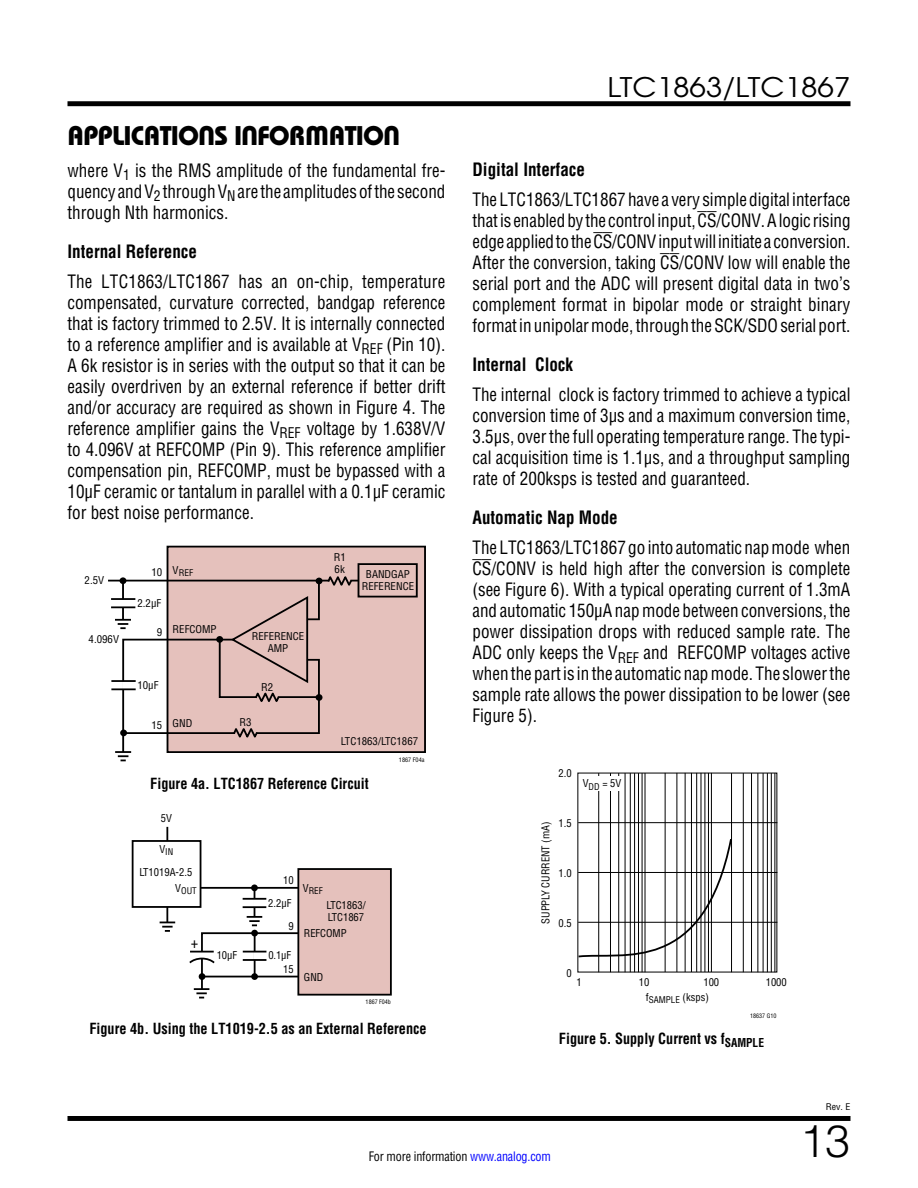
<style>
.page{position:relative;width:918px;height:1188px;background:#fff}
.page>*{position:absolute;margin:0;border:0;box-sizing:border-box;transform-origin:0 0}
.t1{font:300 45px "Helvetica";color:#000}
.t2{font:27px "Linear Bauhaus";letter-spacing:-.02em;color:#000}
.t3{font:27px "Avant Garde";color:#000;scale:1.1 1}
.t4{font:18px/21px "Linear Helv Cond";color:#000;text-align:justify;scale:.95 1}
.t5{font:700 18px "Linear Helv Cond";color:#000;scale:.95 1}
.t6{font:15.15px "Linear Helv Cond";color:#000}
.t7{font:700 15px "Linear Helv Cond";color:#000;scale:.95 1}
.t8{font:12.75px "Linear Helv Cond";letter-spacing:-.015em;color:#000;scale:.95 1}
.t9{font:10.65px/12.1px "Linear Helv Cond";color:#000}
.t10{font:10.5px/12px "Linear Helv Cond";color:#000;text-align:center}
.t11{font:9px "Linear Helv Cond";color:#000}
.t12{font:9px "Linear Helv Cond";color:#000;scale:1.1 1}
.t13{font:6px "Linear Helv Cond";color:#000}
.s1{font-family:"Linear Helv Cond Ovr"}
.s2{color:#00f}
</style>
<div class="page">
<div style="left:68px;top:1116px;width:782px;height:5px;background:#000"></div>
<div style="left:68px;top:101px;width:782px;height:5px;background:#000"></div>
<div style="left:168px;top:547px;width:257px;height:205px;background:#e5c1bc"></div>
<div style="left:167px;top:546px;width:259px;height:207px;border:2px solid #000"></div>
<hr style="left:108px;top:580px;width:251px;height:2px;background:#000">
<hr style="left:121px;top:752px;width:4px;height:10px;background:#a8a8a8">
<hr style="left:111px;top:680px;width:25px;height:2px;background:#000">
<hr style="left:111px;top:688px;width:25px;height:2px;background:#000">
<div style="left:358px;top:563px;width:60px;height:35px;border:2px solid #000"></div>
<svg style="left:115px;top:573px;width:239px;height:188px"></svg>
<hr style="left:111px;top:598px;width:24px;height:2px;background:#000">
<hr style="left:111px;top:606px;width:24px;height:2px;background:#000">
<hr style="left:166px;top:827px;width:2px;height:98px;background:#000">
<hr style="left:200px;top:887px;width:98px;height:2px;background:#000">
<hr style="left:200px;top:989px;width:4px;height:10px;background:#828282">
<svg style="left:160px;top:922px;width:15px;height:10px"></svg>
<div style="left:132px;top:840px;width:69px;height:68px;background:#fff;border:2px solid #000"></div>
<div style="left:298px;top:869px;width:93px;height:126px;background:#e5c1bc"></div>
<div style="left:297px;top:868px;width:95px;height:128px;border:2px solid #000"></div>
<div style="left:251px;top:884px;width:7px;height:7px;background:#000;border-radius:50%"></div>
<svg style="left:187px;top:888px;width:114px;height:110px"></svg>
<hr style="left:243px;top:898px;width:23px;height:2px;background:#000">
<hr style="left:243px;top:906px;width:23px;height:2px;background:#000">
<svg style="left:579px;top:837px;width:154px;height:134px"></svg>
<hr style="left:645px;top:773px;width:1px;height:199px;background:#000">
<hr style="left:642px;top:773px;width:1px;height:199px;background:#000">
<hr style="left:638px;top:773px;width:1px;height:199px;background:#000">
<hr style="left:634px;top:773px;width:1px;height:199px;background:#000">
<hr style="left:630px;top:773px;width:1px;height:199px;background:#000">
<hr style="left:625px;top:773px;width:1px;height:199px;background:#000">
<hr style="left:618px;top:773px;width:1px;height:199px;background:#000">
<hr style="left:610px;top:773px;width:1px;height:199px;background:#000">
<hr style="left:598px;top:773px;width:1px;height:199px;background:#000">
<hr style="left:711px;top:773px;width:1px;height:199px;background:#000">
<hr style="left:708px;top:773px;width:1px;height:199px;background:#000">
<hr style="left:705px;top:773px;width:1px;height:199px;background:#000">
<hr style="left:701px;top:773px;width:1px;height:199px;background:#000">
<hr style="left:696px;top:773px;width:1px;height:199px;background:#000">
<hr style="left:691px;top:773px;width:1px;height:199px;background:#000">
<hr style="left:685px;top:773px;width:1px;height:199px;background:#000">
<hr style="left:677px;top:773px;width:1px;height:199px;background:#000">
<hr style="left:665px;top:773px;width:1px;height:199px;background:#000">
<hr style="left:771px;top:773px;width:1px;height:199px;background:#000">
<hr style="left:767px;top:773px;width:1px;height:199px;background:#000">
<hr style="left:763px;top:773px;width:1px;height:199px;background:#000">
<hr style="left:758px;top:773px;width:1px;height:199px;background:#000">
<hr style="left:751px;top:773px;width:1px;height:199px;background:#000">
<hr style="left:743px;top:773px;width:1px;height:199px;background:#000">
<hr style="left:731px;top:773px;width:1px;height:199px;background:#000">
<hr style="left:578px;top:822px;width:199px;height:1px;background:#000">
<hr style="left:578px;top:872px;width:199px;height:1px;background:#000">
<hr style="left:578px;top:922px;width:199px;height:1px;background:#000">
<div style="left:581px;top:777px;width:42px;height:14px;background:#fff"></div>
<h2 class="t2" style="left:68px;top:119px;width:334px">APPLICATIONS INFORMATION</h2>
<p class="t4" style="left:67px;top:160px;width:399px">where V<sub>1</sub> is the RMS amplitude of the fundamental fre&shy;quency and V<sub>2</sub> through V<sub>N</sub>are the amplitudesofthe second through Nth harmonics.</p>
<p class="t5" style="left:67px;top:240px;width:138px">Internal Reference</p>
<p class="t4" style="left:67px;top:271px;width:400px">The LTC1863/LTC1867 has an on-chip, temperature compensated, curvature corrected, bandgap reference that is factory trimmed to 2.5V. It is internally connected to a reference amplifier and is available at V<sub>REF</sub> (Pin 10).<br>A 6k resistor is in series with the output so that it can be easily overdriven by an external reference if better drift and/or accuracy are required as shown in Figure 4. The reference amplifier gains the V<sub>REF</sub> voltage by 1.638V/V to 4.096V at REFCOMP (Pin 9). This reference amplifier compensation pin, REFCOMP, must be bypassed with a 10µF ceramic or tantalum in parallel with a 0.1µF ceramic for best noise performance.</p>
<p class="t10" style="left:85px;top:574px;width:21px">2.5V</p>
<p class="t10" style="left:89px;top:633px;width:32px">4.096V</p>
<p class="t10" style="left:152px;top:566px;width:12px">10</p>
<p class="t11" style="left:173px;top:567px;width:22px"><sup>V</sup>REF</p>
<p class="t10" style="left:334px;top:552px;width:14px;text-align:left">R1<br>6k</p>
<p class="t10" style="left:362px;top:568px;width:54px">BANDGAP<br>REFERENCE</p>
<p class="t10" style="left:137px;top:597px;width:25px">2.2µF</p>
<p class="t10" style="left:157px;top:626px;width:7px">9</p>
<p class="t10" style="left:173px;top:623px;width:45px">REFCOMP</p>
<p class="t10" style="left:252px;top:630px;width:54px">REFERENCE<br>AMP</p>
<p class="t10" style="left:137px;top:679px;width:23px">10µF</p>
<p class="t10" style="left:261px;top:681px;width:14px">R2</p>
<p class="t10" style="left:152px;top:719px;width:12px">15</p>
<p class="t10" style="left:173px;top:717px;width:21px">GND</p>
<p class="t10" style="left:240px;top:716px;width:14px">R3</p>
<p class="t10" style="left:341px;top:735px;width:79px">LTC1863/LTC1867</p>
<p class="t13" style="left:399px;top:756px;width:27px">1867 F04a</p>
<p class="t7" style="left:150px;top:774px;width:231px">Figure 4a. LTC1867 Reference Circuit</p>
<p class="t9" style="left:161px;top:812px;width:13px">5V</p>
<p class="t11" style="left:159px;top:846px;width:15px"><sup>V</sup>IN</p>
<p class="t9" style="left:139px;top:866px;width:54px">LT1019A-2.5</p>
<p class="t11" style="left:175px;top:885px;width:23px"><sup>V</sup>OUT</p>
<p class="t6" style="left:191px;top:933px;width:9px">+</p>
<p class="t9" style="left:283px;top:874px;width:12px">10</p>
<p class="t9" style="left:268px;top:897px;width:25px">2.2µF</p>
<p class="t9" style="left:289px;top:920px;width:7px">9</p>
<p class="t9" style="left:217px;top:949px;width:22px">10µF</p>
<p class="t9" style="left:268px;top:949px;width:24px">0.1µF</p>
<p class="t9" style="left:283px;top:963px;width:12px">15</p>
<p class="t11" style="left:303px;top:886px;width:21px"><sup>V</sup>REF</p>
<p class="t9" style="left:327px;top:899px;width:41px">LTC1863/<br>LTC1867</p>
<p class="t9" style="left:304px;top:927px;width:44px">REFCOMP</p>
<p class="t9" style="left:304px;top:971px;width:21px">GND</p>
<p class="t13" style="left:366px;top:998px;width:27px">1867 F04b</p>
<p class="t7" style="left:89px;top:1019px;width:356px">Figure 4b. Using the LT1019-2.5 as an External Reference</p>
<h2 class="t3" style="left:608px;top:70px;width:222px">LTC1863/LTC1867</h2>
<p class="t5" style="left:472px;top:159px;width:120px">Digital Interface</p>
<p class="t4" style="left:472px;top:189px;width:400px">The LTC1863/LTC1867 have a very simple digital interface thatis enabledby the control input, <span class="s1">CS</span>/CONV. A logic rising edgeappliedtothe<span class="s1">CS</span>/CONVinputwillinitiate a conversion.<br>After the conversion, taking <span class="s1">CS</span>/CONV low will enable the serial port and the ADC will present digital data in two’s complement format in bipolar mode or straight binary format in unipolar mode, through the SCK/SDO serial port.</p>
<p class="t5" style="left:472px;top:354px;width:108px">Internal Clock</p>
<p class="t4" style="left:472px;top:384px;width:399px">The internal clock is factory trimmed to achieve a typical conversion time of 3µs and a maximum conversion time, 3.5µs, over the full operating temperature range. The typi&shy;cal acquisition time is 1.1µs, and a throughput sampling rate of 200ksps is tested and guaranteed.</p>
<p class="t5" style="left:472px;top:507px;width:155px">Automatic Nap Mode</p>
<p class="t4" style="left:472px;top:537px;width:399px">The LTC1863/LTC1867 go into automatic nap mode when <span class="s1">CS</span>/CONV is held high after the conversion is complete (see Figure 6). With a typical operating current of 1.3mA and automatic 150µA nap mode between conversions, the power dissipation drops with reduced sample rate. The ADC only keeps the V<sub>REF</sub> and REFCOMP voltages active when the part is in the automatic nap mode. The slower the sample rate allows the power dissipation to be lower (see Figure 5).</p>
<p class="t10" style="left:559px;top:768px;width:15px">2.0</p>
<p class="t10" style="left:583px;top:778px;width:40px">V<sub>DD</sub> = 5V</p>
<p class="t10" style="left:559px;top:817px;width:15px">1.5</p>
<p class="t10" style="left:540px;top:924px;width:104px;rotate:-90deg">SUPPLY CURRENT (mA)</p>
<p class="t10" style="left:559px;top:867px;width:15px">1.0</p>
<p class="t10" style="left:559px;top:917px;width:15px">0.5</p>
<p class="t10" style="left:566px;top:967px;width:7px">0</p>
<p class="t10" style="left:577px;top:976px;width:7px">1</p>
<p class="t10" style="left:639px;top:976px;width:12px">10</p>
<p class="t10" style="left:703px;top:976px;width:17px">100</p>
<p class="t10" style="left:766px;top:976px;width:23px">1000</p>
<p class="t13" style="left:750px;top:1012px;width:28px">18637 G10</p>
<p class="t10" style="left:646px;top:991px;width:65px">f<sub>SAMPLE</sub> (ksps)</p>
<p class="t7" style="left:559px;top:1029px;width:217px">Figure 5. Supply Current vs f<sub>SAMPLE</sub></p>
<p class="t12" style="left:826px;top:1102px;width:24px">Rev. E</p>
<p class="t8" style="left:369px;top:1148px;width:193px">For more information <span class="s2">www.analog.com</span></p>
<h1 class="t1" style="left:800px;top:1113px;width:52px">13</h1>
</div>
